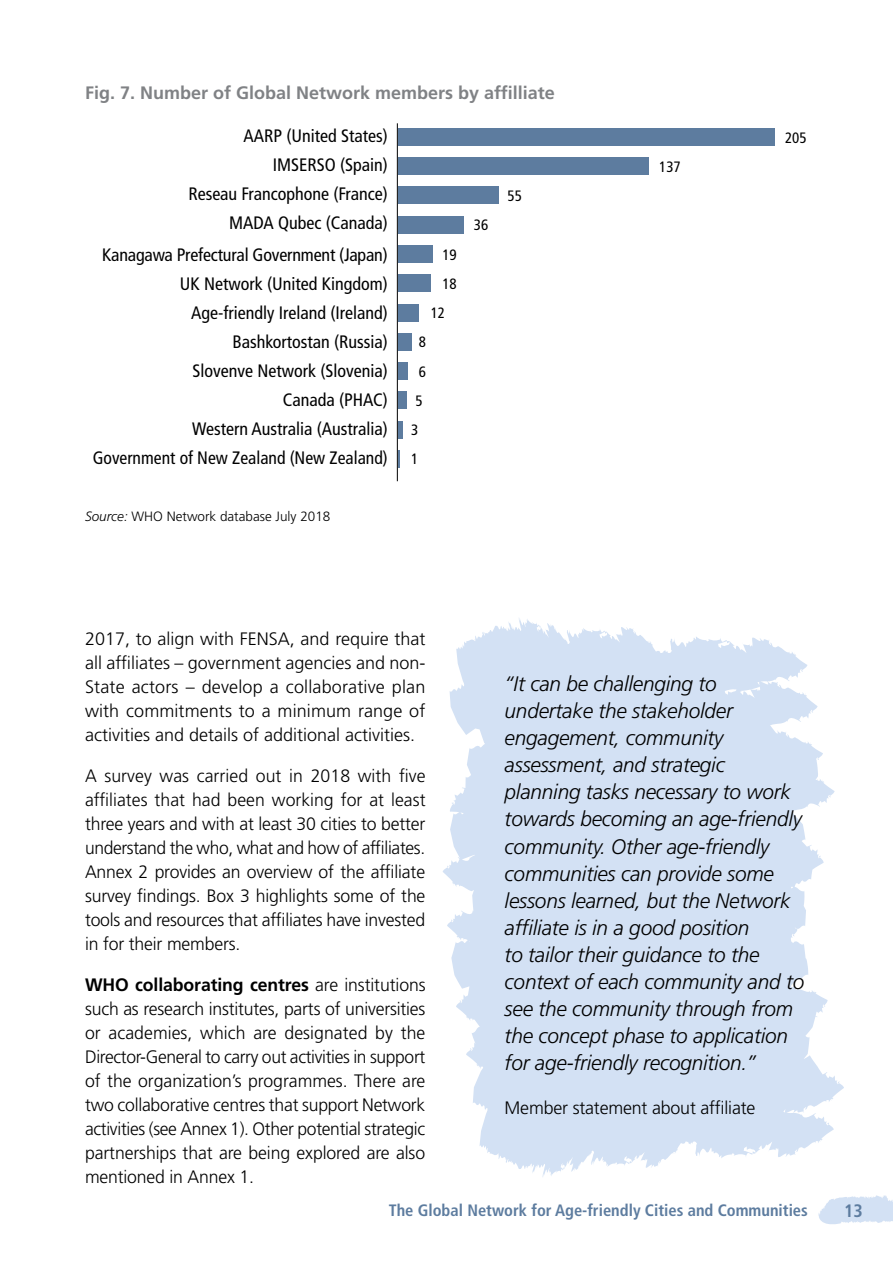
<style>
.page{position:relative;width:893px;height:1263px;background:#fff}
.page>*{position:absolute;margin:0;border:0;box-sizing:border-box;transform-origin:0 0}
.t1{font:italic 300 21px/27px "Frutiger LT Std";letter-spacing:-.01em;color:#000}
.t2{font:300 18px/24px "Frutiger LT Std";letter-spacing:-.01em;color:#000;text-align:justify}
.t3{font:condensed 18px/29px "Frutiger LT Std";color:#000;text-align:right}
.t4{font:700 18px "Frutiger LT Std";color:#808285}
.t5{font:700 condensed 18px "Frutiger LT Std";color:#5d7c9f}
.t6{font:700 condensed 16.5px "Frutiger LT Std";color:#5d7c9f}
.t7{font:condensed 15px/29.2px "Frutiger LT Std";color:#000;text-align:center}
.t8{font:300 13.5px "Frutiger LT Std";color:#000}
.s1{font-style:italic}
.s2{font-weight:700}
</style>
<div class="page">
<svg style="left:818px;top:1195px;width:75px;height:30px"></svg>
<svg style="left:443px;top:618px;width:401px;height:559px;fill:#d3e1f4"></svg>
<svg style="left:793px;top:935px;width:2px;height:6px"></svg>
<div style="left:398px;top:128px;width:377px;height:17px;background:#5d7c9f"></div>
<div style="left:398px;top:158px;width:251px;height:17px;background:#5d7c9f"></div>
<div style="left:398px;top:187px;width:101px;height:17px;background:#5d7c9f"></div>
<div style="left:398px;top:275px;width:33px;height:17px;background:#5d7c9f"></div>
<div style="left:398px;top:216px;width:65px;height:17px;background:#5d7c9f"></div>
<div style="left:398px;top:304px;width:21px;height:17px;background:#5d7c9f"></div>
<div style="left:398px;top:363px;width:9px;height:17px;background:#5d7c9f"></div>
<div style="left:398px;top:245px;width:35px;height:17px;background:#5d7c9f"></div>
<div style="left:398px;top:333px;width:13px;height:17px;background:#5d7c9f"></div>
<div style="left:398px;top:392px;width:9px;height:17px;background:#5d7c9f"></div>
<div style="left:398px;top:421px;width:5px;height:17px;background:#5d7c9f"></div>
<svg style="left:398px;top:450px;width:1px;height:17px"></svg>
<hr style="left:397px;top:123px;width:1px;height:358px;background:#000">
<p class="t4" style="left:85px;top:82px;width:471px">Fig. 7. Number of Global Network members by affilliate</p>
<p class="t3" style="left:188px;top:122px;width:201px">AARP (United States)<br>IMSERSO (Spain)<br>Reseau Francophone (France)<br>MADA Qubec (Canada)</p>
<p class="t3" style="left:93px;top:241px;width:296px">Kanagawa Prefectural Government (Japan)<br>UK Network (United Kingdom)<br>Age-friendly Ireland (Ireland)<br>Bashkortostan (Russia)<br>Slovenve Network (Slovenia)<br>Canada (PHAC)<br>Western Australia (Australia)<br>Government of New Zealand (New Zealand)</p>
<p class="t8" style="left:85px;top:508px;width:247px"><span class="s1">Source:</span> WHO Network database July 2018</p>
<p class="t7" style="left:442px;top:240px;width:16px">19</p>
<p class="t7" style="left:442px;top:269px;width:16px">18</p>
<p class="t7" style="left:431px;top:298px;width:16px">12</p>
<p class="t7" style="left:411px;top:328px;width:16px">8<br>6<br>5<br>3<br>1</p>
<p class="t7" style="left:474px;top:211px;width:16px">36</p>
<p class="t7" style="left:508px;top:181px;width:16px">55</p>
<p class="t7" style="left:659px;top:152px;width:23px">137</p>
<p class="t7" style="left:785px;top:123px;width:23px">205</p>
<p class="t2" style="left:85px;top:627px;width:342px">2017, to align with FENSA, and require that all affiliates – government agencies and non-State actors – develop a collaborative plan with commitments to a minimum range of activities and details of additional activities.</p>
<p class="t2" style="left:85px;top:764px;width:342px">A survey was carried out in 2018 with five affiliates that had been working for at least three years and with at least 30 cities to better understand the who, what and how of affiliates.<br>Annex 2 provides an overview of the affiliate survey findings. Box 3 highlights some of the tools and resources that affiliates have invested in for their members.</p>
<p class="t2" style="left:85px;top:973px;width:342px"><span class="s2">WHO collaborating centres</span> are institutions such as research institutes, parts of universities or academies, which are designated by the Director-General to carry out activities in support of the organization’s programmes. There are two collaborative centres that support Network activities (see Annex 1). Other potential strategic partnerships that are being explored are also mentioned in Annex 1.</p>
<p class="t1" style="left:505px;top:671px;width:301px">“It can be challenging to undertake the stakeholder engagement, community assessment, and strategic planning tasks necessary to work towards becoming an age-friendly community. Other age-friendly communities can provide some lessons learned, but the Network affiliate is in a good position<br>to tailor their guidance to the context of each community and to see the community through from the concept phase to application for age-friendly recognition.”</p>
<p class="t2" style="left:505px;top:1095px;width:252px">Member statement about affiliate</p>
<p class="t6" style="left:389px;top:1200px;width:421px">The Global Network for Age-friendly Cities and Communities</p>
<p class="t5" style="left:844px;top:1200px;width:20px">13</p>
</div>
